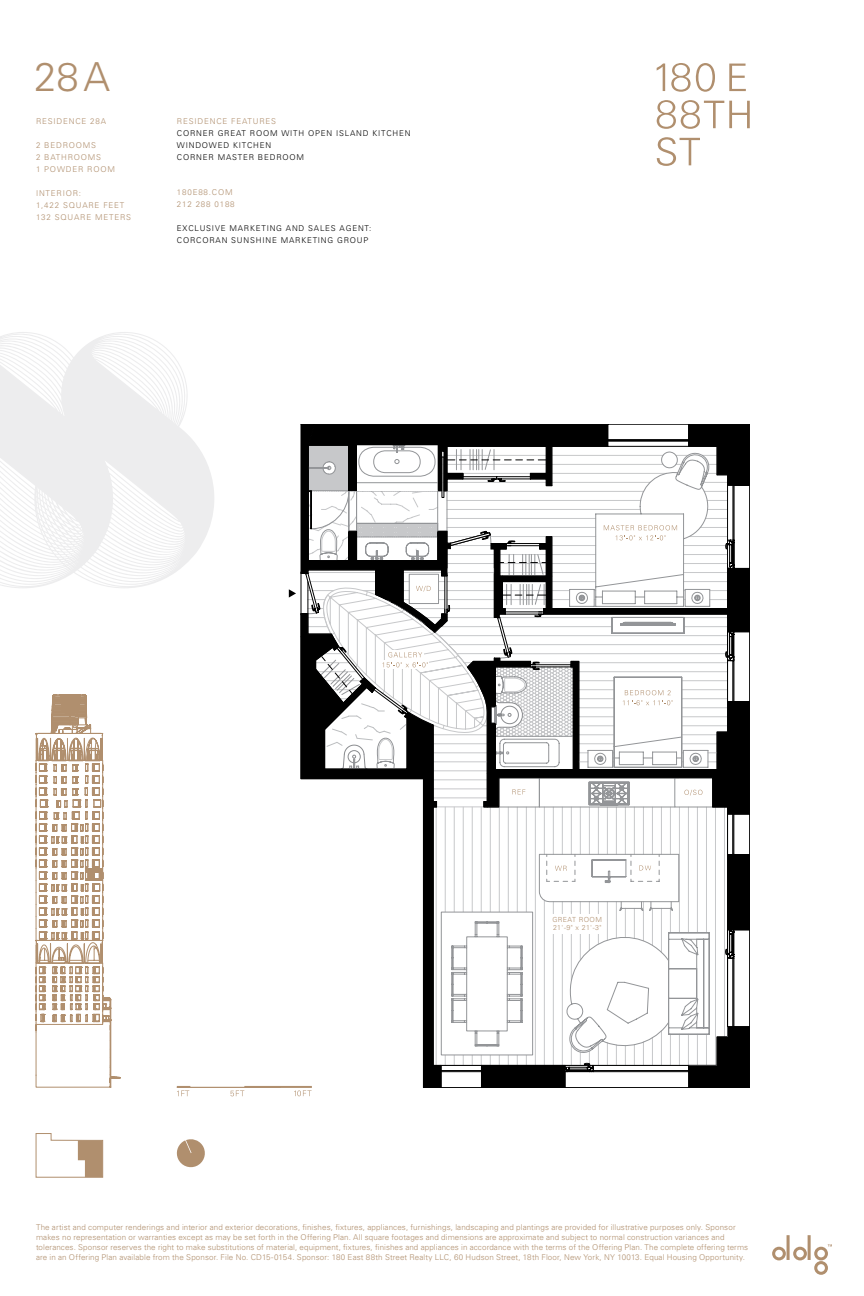
<style>
.page{position:relative;width:864px;height:1296px;background:#fff}
.page>*{position:absolute;margin:0;border:0;box-sizing:border-box;transform-origin:0 0}
.t1{font:300 40px "Univers";color:#b08f6e}
.t2{font:300 8px/10px "Univers";letter-spacing:.015em;color:#b08f6e}
.t3{font:300 8px/12px "Univers";letter-spacing:.1em;color:#000}
.t4{font:300 8px/12px "Univers";letter-spacing:.1em;color:#b08f6e}
.t5{font:300 7px/8.4px "Univers";letter-spacing:.06em;color:#b08f6e}
</style>
<div class="page">
<svg style="left:36px;top:695px;width:85px;height:392px"></svg>
<hr style="left:244px;top:1086px;width:68px;height:1px;background:#b08f6e">
<svg style="left:177px;top:1086px;width:13px;height:10px"></svg>
<svg style="left:230px;top:1090px;width:14px;height:6px"></svg>
<hr style="left:177px;top:1087px;width:135px;height:1px;background:#b08f6e">
<svg style="left:657px;top:137px;width:43px;height:29px"></svg>
<svg style="left:657px;top:100px;width:93px;height:29px"></svg>
<svg style="left:657px;top:63px;width:89px;height:29px"></svg>
<svg style="left:176px;top:1139px;width:29px;height:29px"></svg>
<svg style="left:0;top:332px;width:214px;height:256px;fill:#efeff0"></svg>
<svg style="left:772px;top:1247px;width:14px;height:13px"></svg>
<hr style="left:787px;top:1235px;width:3px;height:25px;background:#b08f6e">
<svg style="left:793px;top:1247px;width:14px;height:13px"></svg>
<hr style="left:808px;top:1235px;width:3px;height:25px;background:#b08f6e">
<svg style="left:814px;top:1244px;width:18px;height:31px"></svg>
<svg style="left:289px;top:424px;width:461px;height:672px"></svg>
<svg style="left:36px;top:1133px;width:67px;height:44px"></svg>
<h1 class="t1" style="left:34px;top:53px;width:78px">28A</h1>
<p class="t4" style="left:36px;top:115px;width:72px">RESIDENCE 28A</p>
<p class="t4" style="left:36px;top:139px;width:80px">2 BEDROOMS<br>2 BATHROOMS<br>1 POWDER ROOM</p>
<p class="t4" style="left:36px;top:187px;width:97px">INTERIOR:<br>1,422 SQUARE FEET<br>132 SQUARE METERS</p>
<p class="t4" style="left:177px;top:115px;width:101px">RESIDENCE FEATURES</p>
<p class="t3" style="left:177px;top:127px;width:235px">CORNER GREAT ROOM WITH OPEN ISLAND KITCHEN<br>WINDOWED KITCHEN<br>CORNER MASTER BEDROOM</p>
<p class="t4" style="left:177px;top:187px;width:59px">180E88.COM<br>212 288 0188</p>
<p class="t3" style="left:177px;top:223px;width:196px">EXCLUSIVE MARKETING AND SALES AGENT:<br>CORCORAN SUNSHINE MARKETING GROUP</p>
<p class="t5" style="left:552px;top:915px;width:51px">GREAT ROOM<br>21'-9" x 21'-3"</p>
<p class="t2" style="left:36px;top:1222px;width:714px">The artist and computer renderings and interior and exterior decorations, finishes, fixtures, appliances, furnishings, landscaping and plantings are provided for illustrative purposes only. Sponsor makes no representation or warranties except as may be set forth in the Offering Plan. All square footages and dimensions are approximate and subject to normal construction variances and tolerances. Sponsor reserves the right to make substitutions of material, equipment, fixtures, finishes and appliances in accordance with the terms of the Offering Plan. The complete offering terms are in an Offering Plan available from the Sponsor. File No. CD15-0154. Sponsor: 180 East 88th Street Realty LLC, 60 Hudson Street, 18th Floor, New York, NY 10013. Equal Housing Opportunity.</p>
</div>
